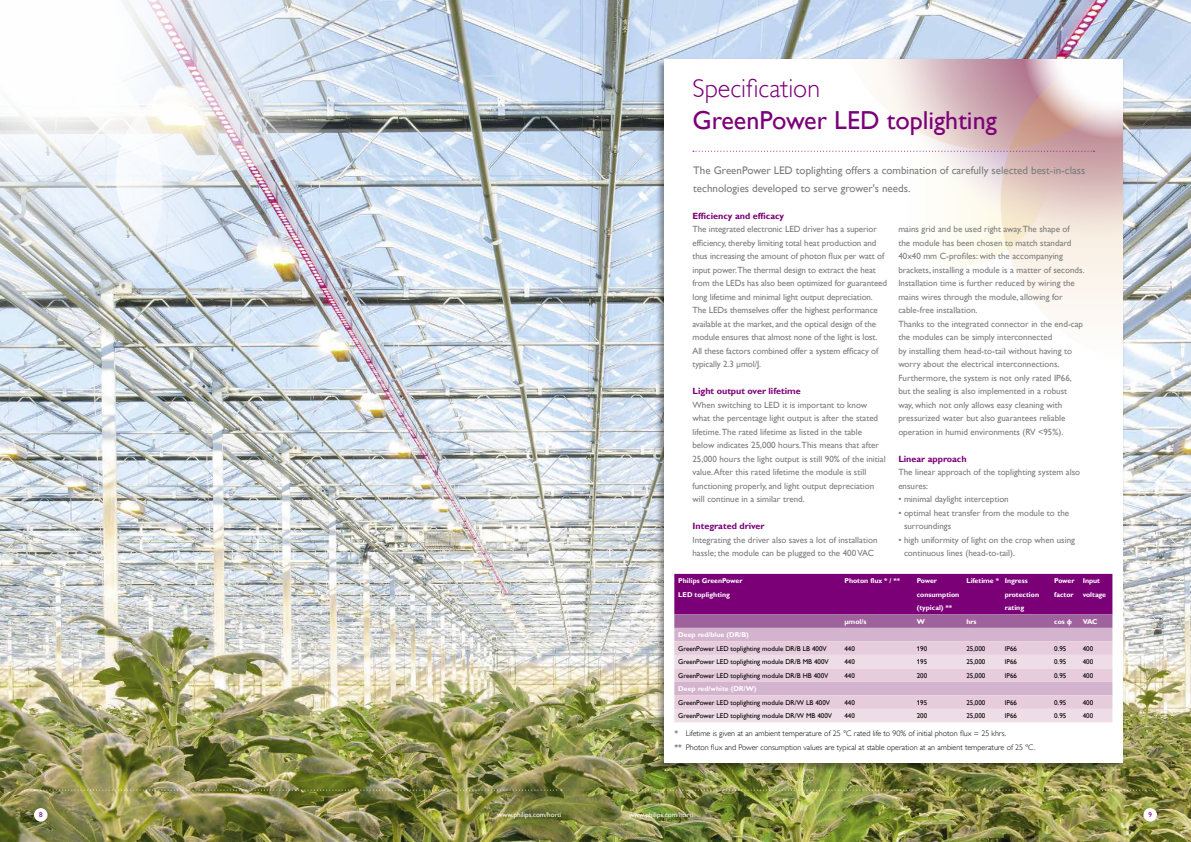
<style>
.page{position:relative;width:1191px;height:842px;background:#fff}
.page>*{position:absolute;margin:0;border:0;box-sizing:border-box;transform-origin:0 0}
.t1{font:26px "Gill Sans Alt One WGL";color:#7b0078}
.t2{font:26px "Gill Sans Alt One WGL Light";color:#7b0078}
.t3{font:11px/18px "Gill Sans Alt One WGL";color:#7c7c7c}
.t4{font:9px/13.5px "Gill Sans Alt One WGL";color:#7c7c7c}
.t5{font:700 9px "Gill Sans Alt One WGL";color:#7b0078}
.t6{font:8px/13.5px "Gill Sans Alt One WGL Light";color:#000}
.t7{font:7px "Gill Sans Alt One WGL";color:#000}
.t8{font:700 7px/13.5px "Gill Sans Alt One WGL";color:#fff}
.t9{font:7px "Gill Sans Alt One WGL";color:#fff}
.t10{font:7px "Gill Sans Alt One WGL";color:#7b0078}
</style>
<div class="page">
<img style="left:0;top:0;width:1191px;height:842px">
<img style="left:162px;top:186px;width:144px;height:138px">
<svg style="left:0;top:168px;width:162px;height:186px;background:#cad1d4"></svg>
<svg style="left:46px;top:0;width:328px;height:172px;background:#cfd9e4"></svg>
<img style="left:116px;top:81px;width:190px;height:190px;border-radius:50%">
<svg style="left:0;top:0;width:183px;height:168px"></svg>
<div style="left:656px;top:57px;width:469px;height:714px;background:#000;opacity:.4"></div>
<div style="left:664px;top:60px;width:458px;height:703px;background:#fff"></div>
<svg style="left:693px;top:60px;width:429px;height:263px"></svg>
<svg style="left:674px;top:574px;width:438px;height:148px;background:#c18aba"></svg>
<div style="left:1143px;top:808px;width:14px;height:14px;background:#fff;border-radius:50%"></div>
<svg style="left:630px;top:790px;width:527px;height:1px"></svg>
<div style="left:34px;top:808px;width:14px;height:14px;background:#fff;border-radius:50%"></div>
<svg style="left:35px;top:790px;width:527px;height:1px"></svg>
<h1 class="t2" style="left:692px;top:71px;width:129px">Specification</h1>
<h1 class="t1" style="left:692px;top:102px;width:306px">GreenPower LED toplighting</h1>
<p class="t3" style="left:693px;top:161px;width:393px">The GreenPower LED toplighting offers a combination of carefully selected best-in-class technologies developed to serve grower's needs.</p>
<p class="t5" style="left:692px;top:209px;width:93px">Efficiency and efficacy</p>
<p class="t4" style="left:692px;top:222px;width:196px">The integrated electronic LED driver has a superior efficiency, thereby limiting total heat production and thus increasing the amount of photon flux per watt of input power.The thermal design to extract the heat from the LEDs has also been optimized for guaranteed long lifetime and minimal light output depreciation.<br>The LEDs themselves offer the highest performance available at the market, and the optical design of the module ensures that almost none of the light is lost.<br>All these factors combined offer a system efficacy of typically 2.3 µmol/J.</p>
<p class="t5" style="left:692px;top:385px;width:110px">Light output over lifetime</p>
<p class="t4" style="left:692px;top:398px;width:195px">When switching to LED it is important to know what the percentage light output is after the stated lifetime.The rated lifetime as listed in the table below indicates 25,000 hours.This means that after 25,000 hours the light output is still 90% of the initial value. After this rated lifetime the module is still functioning properly, and light output depreciation will continue in a similar trend.</p>
<p class="t5" style="left:692px;top:520px;width:74px">Integrated driver</p>
<p class="t4" style="left:692px;top:533px;width:186px">Integrating the driver also saves a lot of installation hassle; the module can be plugged to the 400 VAC</p>
<p class="t4" style="left:898px;top:222px;width:188px">mains grid and be used right away.The shape of<br>the module has been chosen to match standard 40x40 mm C-profiles: with the accompanying brackets, installing a module is a matter of seconds.<br>Installation time is further reduced by wiring the mains wires through the module, allowing for cable-free installation.<br>Thanks to the integrated connector in the end-cap the modules can be simply interconnected<br>by installing them head-to-tail without having to worry about the electrical interconnections.<br>Furthermore, the system is not only rated IP66, but the sealing is also implemented in a robust<br>way, which not only allows easy cleaning with pressurized water but also guarantees reliable operation in humid environments (RV &lt;95%).</p>
<p class="t5" style="left:898px;top:452px;width:70px">Linear approach</p>
<p class="t4" style="left:898px;top:465px;width:183px">The linear approach of the toplighting system also ensures:</p>
<p class="t4" style="left:898px;top:492px;width:112px">• minimal daylight interception</p>
<p class="t4" style="left:904px;top:506px;width:167px;text-indent:-6px">• optimal heat transfer from the module to the surroundings</p>
<p class="t4" style="left:904px;top:533px;width:172px;text-indent:-6px">• high uniformity of light on the crop when using continuous lines (head-to-tail).</p>
<p class="t8" style="left:678px;top:574px;width:66px">Philips GreenPower<br>LED toplighting</p>
<p class="t8" style="left:844px;top:574px;width:57px">Photon flux * / **</p>
<p class="t8" style="left:916px;top:574px;width:44px">Power consumption (typical) **</p>
<p class="t8" style="left:1004px;top:574px;width:36px;text-indent:-38px">Lifetime * Ingress protection rating</p>
<p class="t8" style="left:1054px;top:574px;width:22px">Power factor</p>
<p class="t8" style="left:1082px;top:574px;width:25px">Input voltage</p>
<p class="t8" style="left:844px;top:614px;width:23px">μmol/s</p>
<p class="t8" style="left:916px;top:614px;width:10px">W</p>
<p class="t8" style="left:966px;top:614px;width:12px">hrs</p>
<p class="t8" style="left:1054px;top:614px;width:19px">cos φ</p>
<p class="t8" style="left:1082px;top:614px;width:17px">VAC</p>
<p class="t8" style="left:678px;top:628px;width:72px">Deep red/blue (DR/B)</p>
<p class="t7" style="left:678px;top:643px;width:150px">GreenPower LED toplighting module DR/B LB 400V</p>
<p class="t7" style="left:844px;top:643px;width:12px">440</p>
<p class="t7" style="left:916px;top:643px;width:12px">190</p>
<p class="t7" style="left:966px;top:643px;width:21px">25,000</p>
<p class="t7" style="left:1004px;top:643px;width:14px">IP66</p>
<p class="t7" style="left:1054px;top:643px;width:14px">0.95</p>
<p class="t7" style="left:1082px;top:643px;width:12px">400</p>
<p class="t7" style="left:678px;top:657px;width:152px">GreenPower LED toplighting module DR/B MB 400V</p>
<p class="t7" style="left:844px;top:657px;width:12px">440</p>
<p class="t7" style="left:916px;top:657px;width:12px">195</p>
<p class="t7" style="left:966px;top:657px;width:21px">25,000</p>
<p class="t7" style="left:1004px;top:657px;width:14px">IP66</p>
<p class="t7" style="left:1054px;top:657px;width:14px">0.95</p>
<p class="t7" style="left:1082px;top:657px;width:12px">400</p>
<p class="t7" style="left:678px;top:670px;width:152px">GreenPower LED toplighting module DR/B HB 400V</p>
<p class="t7" style="left:844px;top:670px;width:12px">440</p>
<p class="t7" style="left:916px;top:670px;width:12px">200</p>
<p class="t7" style="left:966px;top:670px;width:21px">25,000</p>
<p class="t7" style="left:1004px;top:670px;width:14px">IP66</p>
<p class="t7" style="left:1054px;top:670px;width:14px">0.95</p>
<p class="t7" style="left:1082px;top:670px;width:12px">400</p>
<p class="t8" style="left:678px;top:682px;width:80px">Deep red/white (DR/W)</p>
<p class="t7" style="left:678px;top:697px;width:153px">GreenPower LED toplighting module DR/W LB 400V</p>
<p class="t7" style="left:844px;top:697px;width:12px">440</p>
<p class="t7" style="left:916px;top:697px;width:12px">195</p>
<p class="t7" style="left:966px;top:697px;width:21px">25,000</p>
<p class="t7" style="left:1004px;top:697px;width:14px">IP66</p>
<p class="t7" style="left:1054px;top:697px;width:14px">0.95</p>
<p class="t7" style="left:1082px;top:697px;width:12px">400</p>
<p class="t7" style="left:678px;top:711px;width:155px">GreenPower LED toplighting module DR/W MB 400V</p>
<p class="t7" style="left:844px;top:711px;width:12px">440</p>
<p class="t7" style="left:916px;top:711px;width:12px">200</p>
<p class="t7" style="left:966px;top:711px;width:21px">25,000</p>
<p class="t7" style="left:1004px;top:711px;width:14px">IP66</p>
<p class="t7" style="left:1054px;top:711px;width:14px">0.95</p>
<p class="t7" style="left:1082px;top:711px;width:12px">400</p>
<p class="t6" style="left:674px;top:727px;width:363px">* Lifetime is given at an ambient temperature of 25 °C rated life to 90% of initial photon flux = 25 khrs.<br>** Photon flux and Power consumption values are typical at stable operation at an ambient temperature of 25 ºC.</p>
<p class="t10" style="left:39px;top:810px;width:5px">8</p>
<p class="t10" style="left:1148px;top:810px;width:5px">9</p>
<p class="t9" style="left:497px;top:810px;width:65px">www.philips.com/horti</p>
<p class="t9" style="left:629px;top:810px;width:65px">www.philips.com/horti</p>
</div>
